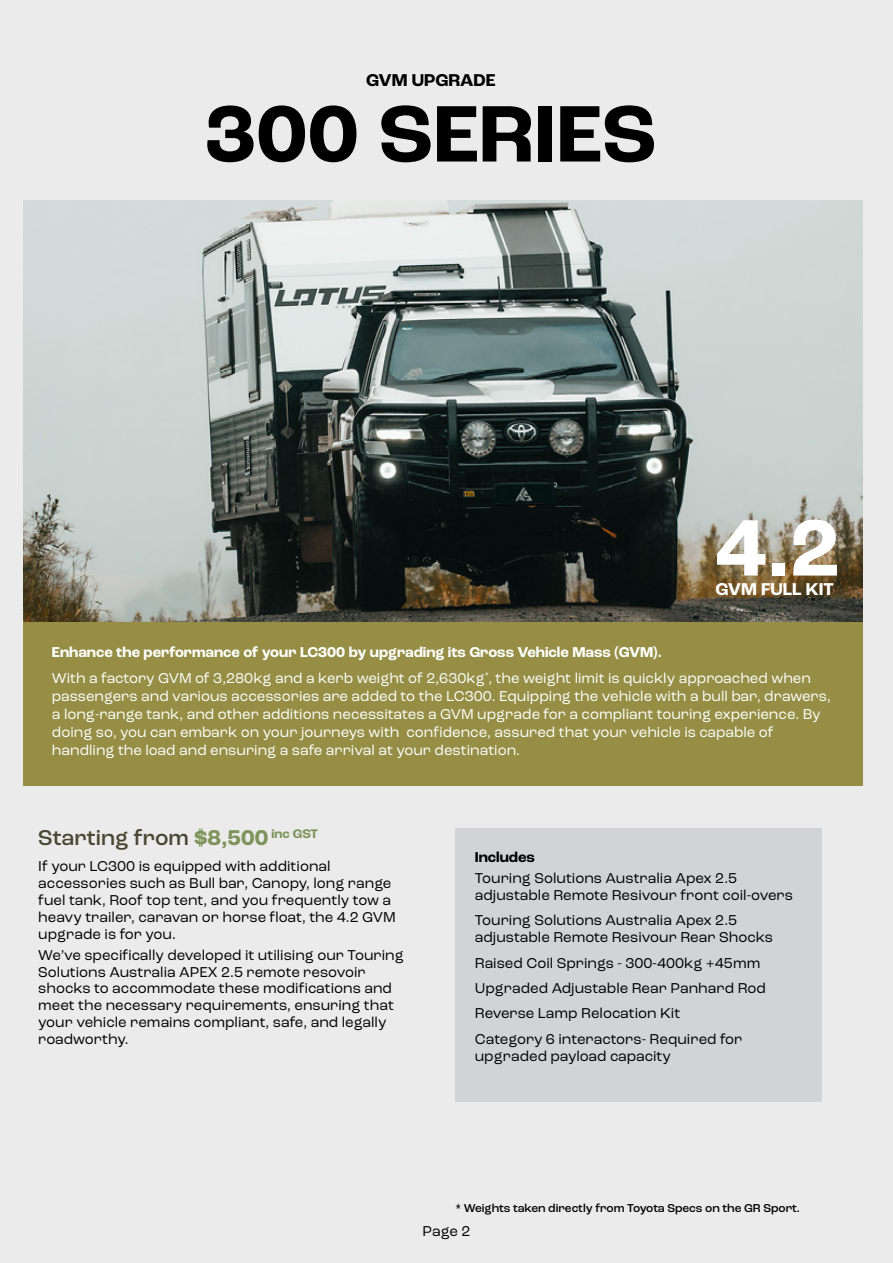
<style>
.page{position:relative;width:893px;height:1263px;background:#ebebec}
.page>*{position:absolute;margin:0;border:0;box-sizing:border-box;transform-origin:0 0}
.t1{font:700 84px "Roc Grotesk";color:#000}
.t2{font:700 84px "Roc Grotesk";color:#fff}
.t3{font:500 22.5px "Roc Grotesk";color:#4a4835}
.t4{font:700 18px "Roc Grotesk";color:#000}
.t5{font:700 18px "Roc Grotesk";color:#fff}
.t6{font:15px/16.8px "Roc Grotesk";color:#000}
.t7{font:15px/18px "Roc Grotesk";color:#fff}
.t8{font:700 15px "Roc Grotesk";color:#000}
.t9{font:500 12px "Roc Grotesk";letter-spacing:-.005em;color:#000}
.s1{font-weight:700}
.s2{font-weight:700;color:#7f945b}
</style>
<div class="page">
<img style="left:23px;top:200px;width:839px;height:422px">
<div style="left:455px;top:828px;width:366px;height:273px;background:#d1d3d4"></div>
<div style="left:23px;top:622px;width:839px;height:163px;background:#958e44"></div>
<p class="t4" style="left:366px;top:69px;width:131px">GVM UPGRADE</p>
<h1 class="t1" style="left:205px;top:82px;width:453px">300 SERIES</h1>
<h1 class="t2" style="left:715px;top:496px;width:127px">4.2</h1>
<p class="t5" style="left:715px;top:578px;width:120px">GVM FULL KIT</p>
<p class="t7" style="left:52px;top:639px;width:760px;line-height:26.5px"><span class="s1">Enhance the performance of your LC300 by upgrading its Gross Vehicle Mass (GVM).<br></span>With a factory GVM of 3,280kg and a kerb weight of 2,630kg<sup>*</sup>, the weight limit is quickly approached when</p>
<p class="t7" style="left:52px;top:687px;width:780px">passengers and various accessories are added to the LC300. Equipping the vehicle with a bull bar, drawers, a long-range tank, and other additions necessitates a GVM upgrade for a compliant touring experience. By doing so, you can embark on your journeys with confidence, assured that your vehicle is capable of handling the load and ensuring a safe arrival at your destination.</p>
<h2 class="t3" style="left:38px;top:824px;width:281px">Starting from <span class="s2">$8,500</span> <sup>inc</sup> <sup>GST</sup></h2>
<p class="t6" style="left:38px;top:858px;width:359px">If your LC300 is equipped with additional accessories such as Bull bar, Canopy, long range fuel tank, Roof top tent, and you frequently tow a heavy trailer, caravan or horse float, the 4.2 GVM upgrade is for you.</p>
<p class="t6" style="left:38px;top:946px;width:367px">We’ve specifically developed it utilising our Touring Solutions Australia APEX 2.5 remote resovoir shocks to accommodate these modifications and meet the necessary requirements, ensuring that your vehicle remains compliant, safe, and legally roadworthy.</p>
<p class="t8" style="left:475px;top:848px;width:62px">Includes</p>
<p class="t6" style="left:475px;top:870px;width:320px">Touring Solutions Australia Apex 2.5 adjustable Remote Resivour front coil-overs</p>
<p class="t6" style="left:475px;top:912px;width:300px">Touring Solutions Australia Apex 2.5 adjustable Remote Resivour Rear Shocks</p>
<p class="t6" style="left:475px;top:950px;width:293px;line-height:25.3px">Raised Coil Springs - 300-400kg +45mm Upgraded Adjustable Rear Panhard Rod Reverse Lamp Relocation Kit<br>Category 6 interactors- Required for</p>
<p class="t6" style="left:475px;top:1047px;width:198px">upgraded payload capacity</p>
<p class="t9" style="left:455px;top:1201px;width:346px">* Weights taken directly from Toyota Specs on the GR Sport.</p>
<p class="t6" style="left:422px;top:1223px;width:49px">Page 2</p>
</div>
